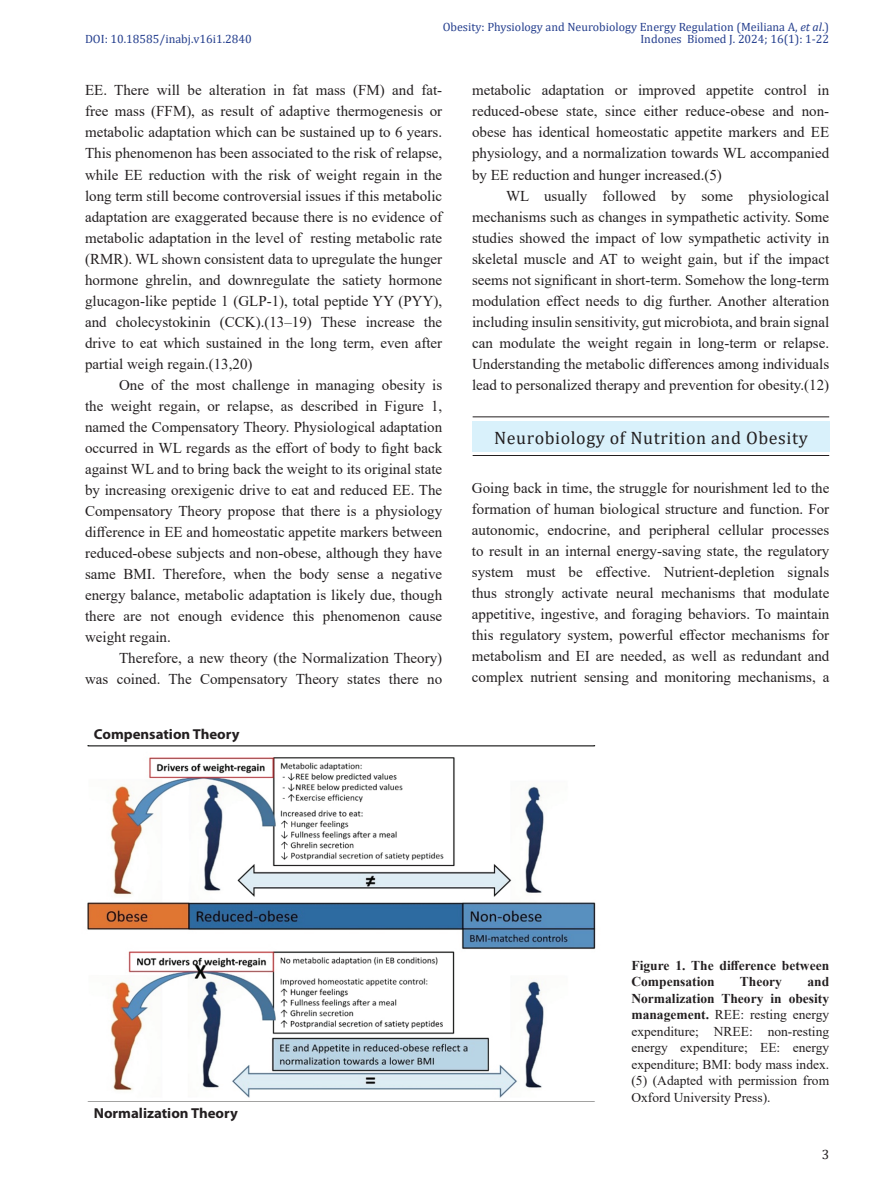
<style>
.page{position:relative;width:893px;height:1191px;background:#fff}
.page>*{position:absolute;margin:0;border:0;box-sizing:border-box;transform-origin:0 0}
.Content_Separator{font:18px "Cambria";letter-spacing:.03em;color:#231f20}
.Body_Text{font:15px/21px "Times New Roman";color:#231f20;text-align:justify}
.t1{font:700 14.4px "Myriad Pro";color:#231f20}
.Figure_Legend{font:13.5px/16.5px "Times New Roman";color:#231f20;text-align:justify}
.Figure_Legend-2{font:700 13.5px/16.5px "Times New Roman";color:#231f20}
.t2{font:13.5px "Cambria";color:#231f20}
.t3{font:12px "Cambria";color:#253f8e}
.s1{font-style:italic}
.s2{font-weight:700}
</style>
<div class="page">
<hr style="left:473px;top:416px;width:356px;height:1px;background:#231f20">
<hr style="left:473px;top:455px;width:356px;height:1px;background:#231f20">
<div style="left:472px;top:421px;width:357px;height:31px;background:#d9f1fb"></div>
<img style="left:87px;top:745px;width:509px;height:357px">
<p class="t3" style="left:443px;top:20px;width:388px">Obesity: Physiology and Neurobiology Energy Regulation (Meiliana A, <span class="s1">et al</span>.)</p>
<p class="t3" style="left:85px;top:31px;width:168px">DOI: 10.18585/inabj.v16i1.2840</p>
<p class="t3" style="left:640px;top:32px;width:190px">Indones Biomed J. 2024; 16(1): 1-22</p>
<p class="Body_Text" style="left:85px;top:79px;width:359px">EE. There will be alteration in fat mass (FM) and fat&shy;free mass (FFM), as result of adaptive thermogenesis or metabolic adaptation which can be sustained up to 6 years.<br>This phenomenon has been associated to the risk of relapse, while EE reduction with the risk of weight regain in the long term still become controversial issues if this metabolic adaptation are exaggerated because there is no evidence of metabolic adaptation in the level of resting metabolic rate (RMR). WL shown consistent data to upregulate the hunger hormone ghrelin, and downregulate the satiety hormone glucagon-like peptide 1 (GLP-1), total peptide YY (PYY), and cholecystokinin (CCK).(13–19) These increase the drive to eat which sustained in the long term, even after partial weigh regain.(13,20)</p>
<p class="Body_Text" style="left:85px;top:373px;width:359px;text-indent:34px">One of the most challenge in managing obesity is the weight regain, or relapse, as described in Figure 1, named the Compensatory Theory. Physiological adaptation occurred in WL regards as the effort of body to fight back against WL and to bring back the weight to its original state by increasing orexigenic drive to eat and reduced EE. The Compensatory Theory propose that there is a physiology difference in EE and homeostatic appetite markers between reduced-obese subjects and non-obese, although they have same BMI. Therefore, when the body sense a negative energy balance, metabolic adaptation is likely due, though there are not enough evidence this phenomenon cause weight regain.</p>
<p class="Body_Text" style="left:85px;top:646px;width:359px;text-align:right">Therefore, a new theory (the Normalization Theory)<br>was coined. The Compensatory Theory states there no</p>
<p class="t1" style="left:94px;top:725px;width:147px">Compensation Theory</p>
<p class="Body_Text" style="left:472px;top:79px;width:359px">metabolic adaptation or improved appetite control in reduced-obese state, since either reduce-obese and non&shy;obese has identical homeostatic appetite markers and EE physiology, and a normalization towards WL accompanied by EE reduction and hunger increased.(5)</p>
<p class="Body_Text" style="left:472px;top:184px;width:359px;text-indent:34px">WL usually followed by some physiological mechanisms such as changes in sympathetic activity. Some studies showed the impact of low sympathetic activity in skeletal muscle and AT to weight gain, but if the impact seems not significant in short-term. Somehow the long-term modulation effect needs to dig further. Another alteration including insulin sensitivity, gut microbiota, and brain signal can modulate the weight regain in long-term or relapse.<br>Understanding the metabolic differences among individuals lead to personalized therapy and prevention for obesity.(12)</p>
<p class="Content_Separator" style="left:494px;top:427px;width:315px">Neurobiology of Nutrition and Obesity</p>
<p class="Body_Text" style="left:472px;top:477px;width:359px">Going back in time, the struggle for nourishment led to the formation of human biological structure and function. For autonomic, endocrine, and peripheral cellular processes to result in an internal energy-saving state, the regulatory system must be effective. Nutrient-depletion signals thus strongly activate neural mechanisms that modulate appetitive, ingestive, and foraging behaviors. To maintain this regulatory system, powerful effector mechanisms for metabolism and EI are needed, as well as redundant and complex nutrient sensing and monitoring mechanisms, a</p>
<p class="t1" style="left:94px;top:1103px;width:146px">Normalization Theory</p>
<p class="Figure_Legend-2" style="left:631px;top:956px;width:199px">Figure 1. The difference between<br>Compensation</p>
<p class="Figure_Legend" style="left:631px;top:973px;width:199px;text-indent:176px"><span class="s2">and Normalization Theory in obesity management.</span> REE: resting energy expenditure; NREE: non-resting energy expenditure; EE: energy expenditure; BMI: body mass index. (5) (Adapted with permission from Oxford University Press).</p>
<p class="Figure_Legend-2" style="left:740px;top:973px;width:43px">Theory</p>
<p class="t2" style="left:822px;top:1146px;width:9px">3</p>
</div>
